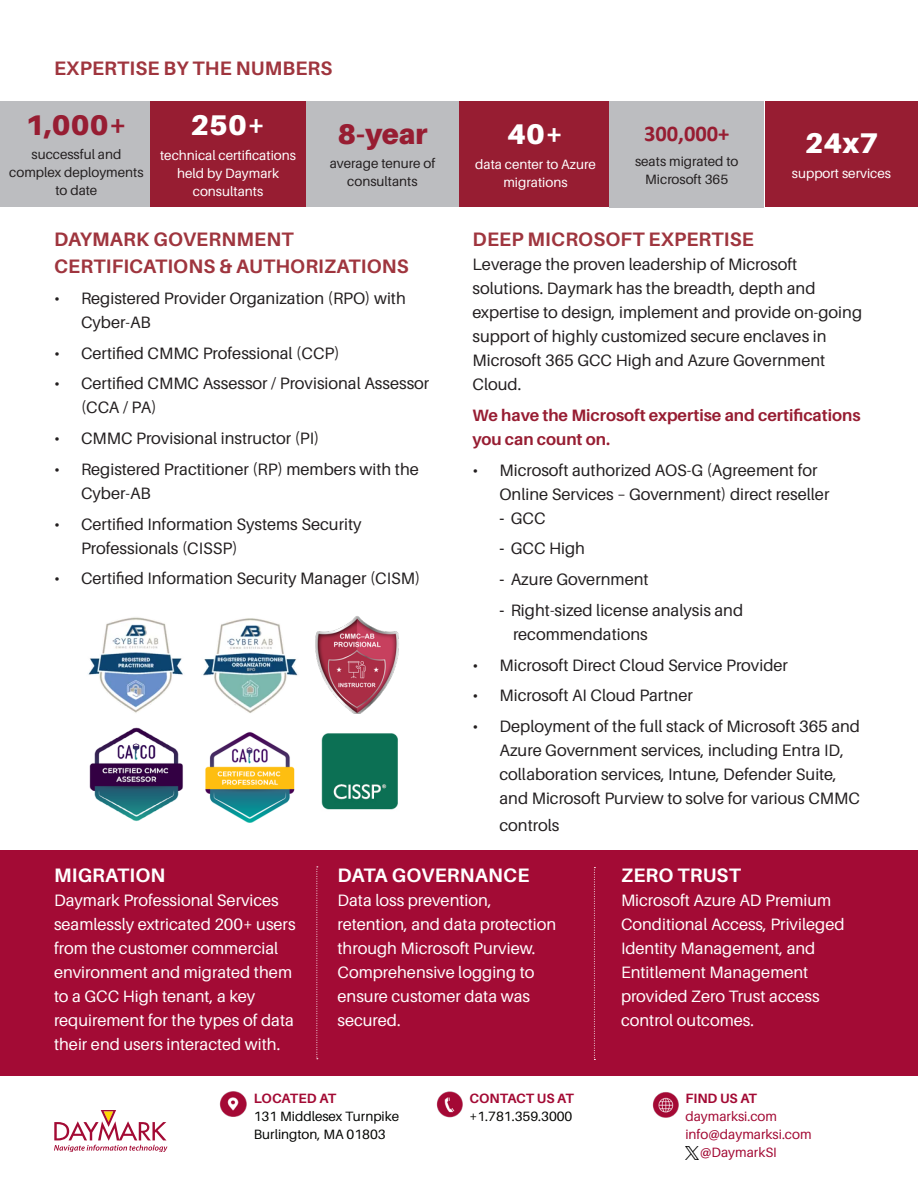
<style>
.page{position:relative;width:918px;height:1188px;background:#fff}
.page>*{position:absolute;margin:0;border:0;box-sizing:border-box;transform-origin:0 0}
.Text{font:900 28.5px "Aileron";color:#971d32}
.Text-2{font:900 28.5px "Aileron";color:#fff}
.By_the_numbers_head{font:700 22.5px "Calibri";color:#971d32}
.subhead3{font:700 19.5px/27px "Aileron";letter-spacing:.01em;color:#9f353e}
.subhead3-2{font:700 19.5px "Aileron";letter-spacing:.01em;color:#fff}
.Text-3{font:16.5px/24px "Aileron";color:#231f20}
.Text-4{font:16.5px/24px "Aileron";color:#fff}
.Indent{font:16.5px/24px "Aileron";color:#231f20}
.subhead3-3{font:700 16.5px/24px "Aileron";color:#971d32}
.By_the_numbers_text{font:13.5px/18px "Aileron";color:#231f20;text-align:center}
.By_the_numbers_text-2{font:13.5px/18px "Aileron";color:#fff;text-align:center}
.Text-5{font:13.5px "Aileron";color:#040503}
.Text-6{font:13.5px "Aileron";color:#a30a34}
.Text-7{font:700 13.5px "Aileron";color:#a30a34}
.s1{font-weight:700}
</style>
<div class="page">
<div style="left:0;top:850px;width:918px;height:226px;background:#a30b35"></div>
<img style="left:88px;top:617px;width:95px;height:96px">
<div style="left:0;top:101px;width:153px;height:106px;background:#bcbdc0"></div>
<div style="left:150px;top:102px;width:156px;height:105px;background:#971d32"></div>
<div style="left:306px;top:101px;width:153px;height:106px;background:#bcbdc0"></div>
<div style="left:459px;top:102px;width:153px;height:105px;background:#971d32"></div>
<div style="left:609px;top:101px;width:155px;height:106px;background:#bcbdc0"></div>
<div style="left:765px;top:102px;width:153px;height:105px;background:#971d32"></div>
<svg style="left:54px;top:1110px;width:114px;height:41px"></svg>
<img style="left:436px;top:1091px;width:27px;height:27px">
<img style="left:220px;top:1091px;width:27px;height:26px">
<img style="left:653px;top:1092px;width:26px;height:26px">
<svg style="left:685px;top:1147px;width:13px;height:13px"></svg>
<svg style="left:316px;top:867px;width:2px;height:192px"></svg>
<svg style="left:594px;top:867px;width:1px;height:193px"></svg>
<img style="left:321px;top:733px;width:77px;height:77px">
<img style="left:315px;top:616px;width:84px;height:98px">
<img style="left:205px;top:732px;width:90px;height:90px">
<img style="left:89px;top:727px;width:94px;height:94px">
<img style="left:203px;top:618px;width:95px;height:95px">
<p class="subhead3" style="left:54px;top:55px;width:280px">EXPERTISE BY THE NUMBERS</p>
<p class="Text" style="left:26px;top:108px;width:103px">1,000+</p>
<p class="By_the_numbers_text" style="left:9px;top:146px;width:136px">successful and complex deployments to date</p>
<p class="Text-2" style="left:190px;top:108px;width:77px">250+</p>
<p class="By_the_numbers_text-2" style="left:160px;top:146px;width:137px">technical certifications held by Daymark consultants</p>
<p class="Text" style="left:337px;top:117px;width:92px">8-year</p>
<p class="By_the_numbers_text" style="left:330px;top:155px;width:107px">average tenure of consultants</p>
<p class="subhead3" style="left:54px;top:226px;width:356px">DAYMARK GOVERNMENT<br>CERTIFICATIONS &amp; AUTHORIZATIONS</p>
<p class="Text-3" style="left:81px;top:286px;width:326px;text-indent:-27px">• Registered Provider Organization (RPO) with<br>Cyber-AB</p>
<p class="Text-3" style="left:54px;top:341px;width:287px">• Certified CMMC Professional (CCP)</p>
<p class="Text-3" style="left:81px;top:372px;width:350px;text-indent:-27px">• Certified CMMC Assessor / Provisional Assessor (CCA / PA)</p>
<p class="Text-3" style="left:54px;top:427px;width:267px">• CMMC Provisional instructor (PI)</p>
<p class="Text-3" style="left:81px;top:457px;width:339px;text-indent:-27px">• Registered Practitioner (RP) members with the<br>Cyber-AB</p>
<p class="Text-3" style="left:81px;top:512px;width:282px;text-indent:-27px">• Certified Information Systems Security<br>Professionals (CISSP)</p>
<p class="Text-3" style="left:54px;top:567px;width:368px">• Certified Information Security Manager (CISM)</p>
<p class="Text-2" style="left:507px;top:117px;width:58px">40+</p>
<p class="By_the_numbers_text-2" style="left:475px;top:155px;width:122px">data center to Azure migrations</p>
<p class="By_the_numbers_head" style="left:644px;top:118px;width:87px">300,000+</p>
<p class="By_the_numbers_text" style="left:635px;top:153px;width:105px">seats migrated to<br>Microsoft 365</p>
<p class="Text-2" style="left:805px;top:126px;width:75px">24x7</p>
<p class="By_the_numbers_text-2" style="left:792px;top:164px;width:101px">support services</p>
<p class="subhead3" style="left:473px;top:226px;width:283px">DEEP MICROSOFT EXPERTISE</p>
<p class="Text-3" style="left:472px;top:253px;width:391px">Leverage the proven leadership of Microsoft solutions. Daymark has the breadth, depth and expertise to design, implement and provide on-going support of highly customized secure enclaves in Microsoft 365 GCC High and Azure Government Cloud.</p>
<p class="subhead3-3" style="left:472px;top:403px;width:390px">We have the Microsoft expertise and certifications you can count on.</p>
<p class="Text-3" style="left:500px;top:458px;width:331px;text-indent:-27px">• Microsoft authorized AOS-G (Agreement for<br>Online Services – Government) direct reseller</p>
<p class="Text-3" style="left:500px;top:506px;width:48px"><span class="s1">-</span> GCC</p>
<p class="Indent" style="left:500px;top:537px;width:87px"><span class="s1">-</span> GCC High</p>
<p class="Indent" style="left:500px;top:568px;width:151px"><span class="s1">-</span> Azure Government</p>
<p class="Indent" style="left:513px;top:598px;width:232px;text-indent:-14px"><span class="s1">-</span> Right-sized license analysis and recommendations</p>
<p class="Text-3" style="left:472px;top:653px;width:317px">• Microsoft Direct Cloud Service Provider</p>
<p class="Text-3" style="left:472px;top:684px;width:222px">• Microsoft AI Cloud Partner</p>
<p class="Text-3" style="left:500px;top:715px;width:362px;text-indent:-27px">• Deployment of the full stack of Microsoft 365 and Azure Government services, including Entra ID, collaboration services, Intune, Defender Suite, and Microsoft Purview to solve for various CMMC</p>
<p class="Text-3" style="left:500px;top:814px;width:61px">controls</p>
<p class="subhead3-2" style="left:54px;top:865px;width:113px">MIGRATION</p>
<p class="Text-4" style="left:54px;top:889px;width:243px">Daymark Professional Services seamlessly extricated 200+ users from the customer commercial environment and migrated them to a GCC High tenant, a key requirement for the types of data their end users interacted with.</p>
<p class="subhead3-2" style="left:338px;top:865px;width:193px">DATA GOVERNANCE</p>
<p class="Text-4" style="left:338px;top:889px;width:220px">Data loss prevention, retention, and data protection through Microsoft Purview.<br>Comprehensive logging to ensure customer data was secured.</p>
<p class="Text-7" style="left:254px;top:1091px;width:84px">LOCATED AT</p>
<p class="Text-5" style="left:254px;top:1109px;width:147px">131 Middlesex Turnpike</p>
<p class="Text-5" style="left:254px;top:1127px;width:134px">Burlington, MA 01803</p>
<p class="Text-7" style="left:470px;top:1091px;width:106px">CONTACT US AT</p>
<p class="Text-5" style="left:470px;top:1109px;width:104px">+1.781.359.3000</p>
<p class="subhead3-2" style="left:621px;top:865px;width:121px">ZERO TRUST</p>
<p class="Text-4" style="left:621px;top:889px;width:225px">Microsoft Azure AD Premium<br>Conditional Access, Privileged<br>Identity Management, and<br>Entitlement Management provided Zero Trust access control outcomes.</p>
<p class="Text-7" style="left:685px;top:1091px;width:73px">FIND US AT</p>
<p class="Text-6" style="left:685px;top:1109px;width:93px">daymarksi.com</p>
<p class="Text-6" style="left:685px;top:1127px;width:128px">info@daymarksi.com</p>
<p class="Text-6" style="left:700px;top:1145px;width:78px">@DaymarkSI</p>
</div>
